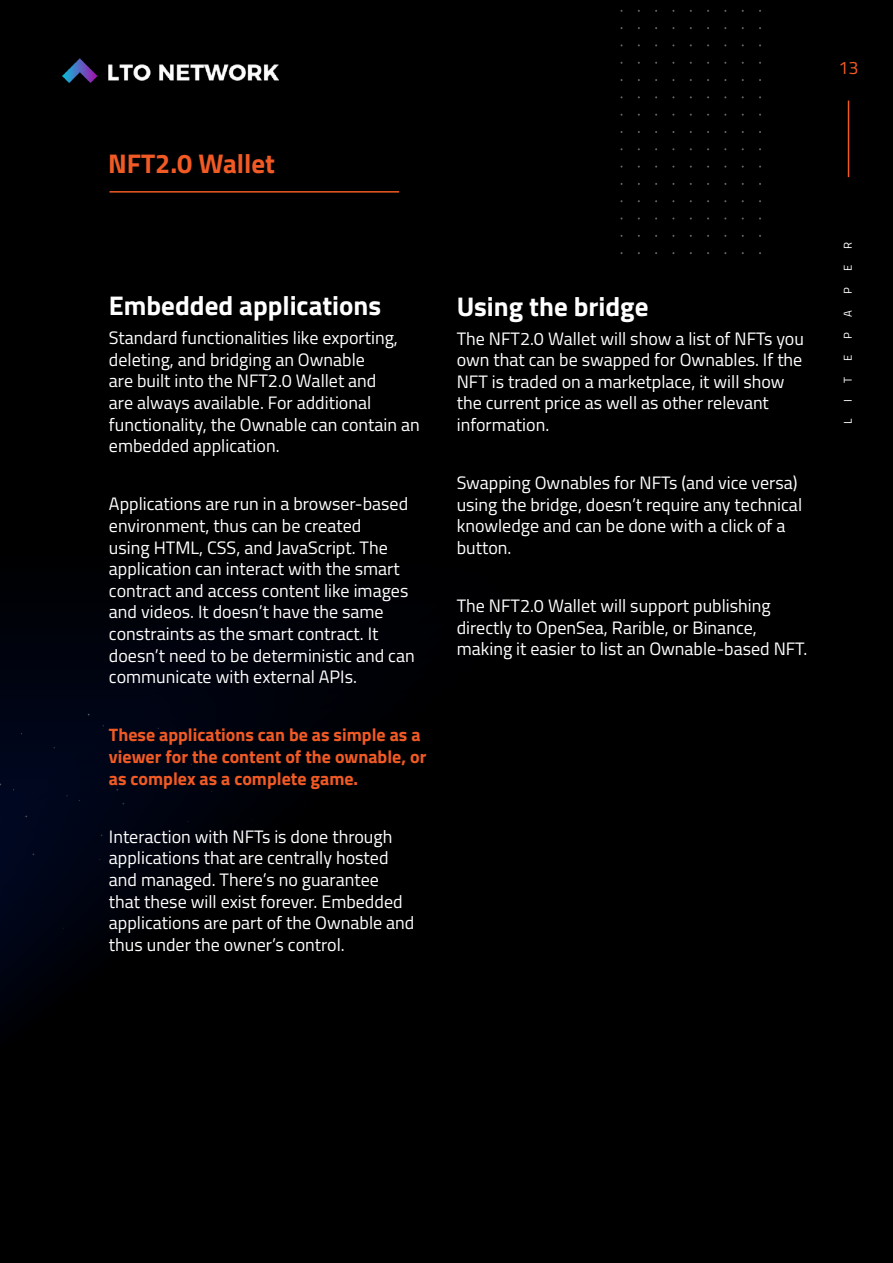
<style>
.page{position:relative;width:893px;height:1263px;background:#000}
.page>*{position:absolute;margin:0;border:0;box-sizing:border-box;transform-origin:0 0}
.t1{font:700 27px "Titillium Web";color:#fff}
.t2{font:700 27px "Titillium Web";color:#f15a24}
.t3{font:18px/21.6px "Titillium Web";color:#fff}
.t4{font:700 18px/21.6px "Titillium Web";color:#f15a24}
.t5{font:18px "Titillium Web";color:#f15a24}
.t6{font:11.4px "Titillium Web";color:#fff}
</style>
<div class="page">
<svg style="left:0;top:627px;width:294px;height:388px"></svg>
<svg style="left:75px;top:1012px;width:4px;height:3px"></svg>
<svg style="left:275px;top:731px;width:4px;height:3px"></svg>
<svg style="left:285px;top:871px;width:4px;height:4px"></svg>
<svg style="left:121px;top:802px;width:4px;height:4px"></svg>
<svg style="left:100px;top:833px;width:3px;height:4px"></svg>
<svg style="left:24px;top:814px;width:4px;height:4px"></svg>
<svg style="left:32px;top:852px;width:3px;height:4px"></svg>
<svg style="left:125px;top:929px;width:4px;height:3px"></svg>
<svg style="left:87px;top:713px;width:4px;height:3px"></svg>
<svg style="left:115px;top:788px;width:4px;height:4px"></svg>
<svg style="left:279px;top:857px;width:4px;height:4px"></svg>
<hr style="left:110px;top:191px;width:289px;height:2px;background:#f15a24">
<img style="left:62px;top:58px;width:216px;height:25px">
<hr style="left:848px;top:101px;width:1px;height:76px;background:#f15a24">
<h1 class="t2" style="left:108px;top:143px;width:169px">NFT2.0 Wallet</h1>
<h1 class="t1" style="left:109px;top:285px;width:274px">Embedded applications</h1>
<p class="t3" style="left:109px;top:326px;width:312px">Standard functionalities like exporting, deleting, and bridging an Ownable<br>are built into the NFT2.0 Wallet and<br>are always available. For additional functionality, the Ownable can contain an embedded application.</p>
<p class="t3" style="left:109px;top:492px;width:307px">Applications are run in a browser-based environment, thus can be created<br>using HTML, CSS, and JavaScript. The application can interact with the smart contract and access content like images and videos. It doesn’t have the same constraints as the smart contract. It doesn’t need to be deterministic and can communicate with external APIs.</p>
<p class="t4" style="left:109px;top:723px;width:319px">These applications can be as simple as a viewer for the content of the ownable, or as complex as a complete game.</p>
<p class="t3" style="left:109px;top:825px;width:307px">Interaction with NFTs is done through applications that are centrally hosted and managed. There’s no guarantee that these will exist forever. Embedded applications are part of the Ownable and thus under the owner’s control.</p>
<h1 class="t1" style="left:457px;top:285px;width:193px">Using the bridge</h1>
<p class="t3" style="left:457px;top:327px;width:349px">The NFT2.0 Wallet will show a list of NFTs you own that can be swapped for Ownables. If the NFT is traded on a marketplace, it will show the current price as well as other relevant information.</p>
<p class="t3" style="left:457px;top:471px;width:347px">Swapping Ownables for NFTs (and vice versa) using the bridge, doesn’t require any technical knowledge and can be done with a click of a button.</p>
<p class="t3" style="left:457px;top:594px;width:352px">The NFT2.0 Wallet will support publishing directly to OpenSea, Rarible, or Binance, making it easier to list an Ownable-based NFT.</p>
<p class="t5" style="left:838px;top:55px;width:22px">13</p>
<p class="t6" style="left:839px;top:249px;width:8px;rotate:-90deg">R</p>
<p class="t6" style="left:839px;top:271px;width:8px;rotate:-90deg">E</p>
<p class="t6" style="left:839px;top:294px;width:8px;rotate:-90deg">P</p>
<p class="t6" style="left:839px;top:317px;width:8px;rotate:-90deg">A</p>
<p class="t6" style="left:839px;top:339px;width:8px;rotate:-90deg">P</p>
<p class="t6" style="left:839px;top:361px;width:8px;rotate:-90deg">E</p>
<p class="t6" style="left:839px;top:383px;width:7px;rotate:-90deg">T</p>
<p class="t6" style="left:839px;top:402px;width:4px;rotate:-90deg">I</p>
<p class="t6" style="left:839px;top:423px;width:7px;rotate:-90deg">L</p>
</div>
